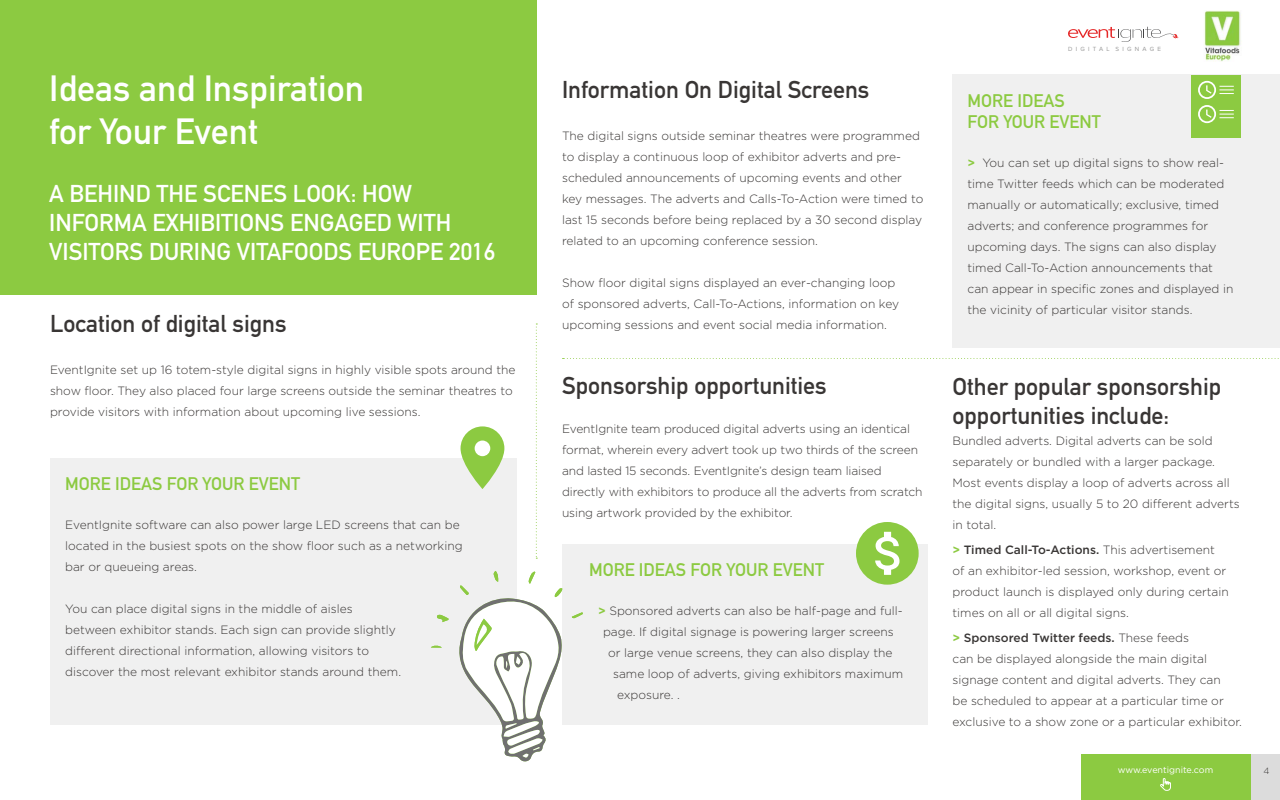
<style>
.page{position:relative;width:1280px;height:800px;background:#fff}
.page>*{position:absolute;margin:0;border:0;box-sizing:border-box;transform-origin:0 0}
.t1{font:36px/43.2px "DIN Mittelschrift Std";color:#fff}
.t2{font:24px/28.8px "DIN Mittelschrift Std";color:#393635}
.t3{font:24px/29px "DIN Mittelschrift Std";color:#fff}
.t4{font:18px/21.6px "DIN Mittelschrift Std";color:#8cca41}
.t5{font:300 12px/21px "Gotham";color:#393635}
.t6{font:9px "Gotham";color:#fff}
.t7{font:300 9px "Gotham";color:#393635}
.t8{font:6.2px "Proxima Nova";letter-spacing:.52em;color:#999}
.s1{font-weight:700;color:#8cca41}
.s2{font-weight:500}
</style>
<div class="page">
<div style="left:0;top:0;width:537px;height:295px;background:#8cca41"></div>
<div style="left:952px;top:75px;width:328px;height:273px;background:#f0f0f0"></div>
<div style="left:562px;top:544px;width:365px;height:181px;background:#f0f0f0"></div>
<div style="left:50px;top:458px;width:466px;height:268px;background:#f0f0f0"></div>
<svg style="left:461px;top:426px;width:43px;height:63px"></svg>
<div style="left:1191px;top:75px;width:50px;height:63px;background:#8cca41"></div>
<svg style="left:1198px;top:81px;width:36px;height:18px"></svg>
<svg style="left:1198px;top:105px;width:36px;height:18px"></svg>
<div style="left:856px;top:522px;width:63px;height:63px;background:#8cca41;border-radius:50%"></div>
<svg style="left:875px;top:532px;width:25px;height:43px"></svg>
<svg style="left:431px;top:571px;width:152px;height:191px"></svg>
<svg style="left:536px;top:324px;width:1px;height:235px"></svg>
<svg style="left:563px;top:358px;width:716px;height:1px"></svg>
<div style="left:1081px;top:754px;width:170px;height:46px;background:#8cca41"></div>
<div style="left:1251px;top:754px;width:29px;height:46px;background:#dcdcdc"></div>
<svg style="left:1068px;top:27px;width:111px;height:15px"></svg>
<svg style="left:1160px;top:778px;width:11px;height:13px"></svg>
<img style="left:1204px;top:10px;width:37px;height:52px">
<h1 class="t1" style="left:49px;top:67px;width:317px">Ideas and Inspiration for Your Event</h1>
<h2 class="t3" style="left:49px;top:179px;width:448px">A BEHIND THE SCENES LOOK: HOW<br>INFORMA EXHIBITIONS ENGAGED WITH<br>VISITORS DURING VITAFOODS EUROPE 2016</h2>
<h2 class="t2" style="left:50px;top:309px;width:238px">Location of digital signs</h2>
<p class="t5" style="left:50px;top:359px;width:467px">EventIgnite set up 16 totem-style digital signs in highly visible spots around the show floor. They also placed four large screens outside the seminar theatres to provide visitors with information about upcoming live sessions.</p>
<h3 class="t4" style="left:65px;top:473px;width:237px">MORE IDEAS FOR YOUR EVENT</h3>
<p class="t5" style="left:65px;top:514px;width:399px">EventIgnite software can also power large LED screens that can be located in the busiest spots on the show floor such as a networking bar or queueing areas.</p>
<p class="t5" style="left:65px;top:598px;width:337px">You can place digital signs in the middle of aisles between exhibitor stands. Each sign can provide slightly different directional information, allowing visitors to discover the most relevant exhibitor stands around them.</p>
<h2 class="t2" style="left:562px;top:75px;width:309px">Information On Digital Screens</h2>
<p class="t5" style="left:562px;top:125px;width:363px">The digital signs outside seminar theatres were programmed to display a continuous loop of exhibitor adverts and pre&shy;scheduled announcements of upcoming events and other key messages. The adverts and Calls-To-Action were timed to last 15 seconds before being replaced by a 30 second display related to an upcoming conference session.</p>
<p class="t5" style="left:562px;top:272px;width:339px">Show floor digital signs displayed an ever-changing loop of sponsored adverts, Call-To-Actions, information on key upcoming sessions and event social media information.</p>
<h2 class="t2" style="left:562px;top:371px;width:266px">Sponsorship opportunities</h2>
<p class="t5" style="left:562px;top:418px;width:362px">EventIgnite team produced digital adverts using an identical format, wherein every advert took up two thirds of the screen and lasted 15 seconds. EventIgnite’s design team liaised directly with exhibitors to produce all the adverts from scratch using artwork provided by the exhibitor.</p>
<h3 class="t4" style="left:589px;top:559px;width:237px">MORE IDEAS FOR YOUR EVENT</h3>
<p class="t5" style="left:598px;top:600px;width:306px"><span class="s1">&gt;</span> Sponsored adverts can also be half-page and full-</p>
<p class="t5" style="left:603px;top:621px;width:292px">page. If digital signage is powering larger screens</p>
<p class="t5" style="left:608px;top:642px;width:286px">or large venue screens, they can also display the</p>
<p class="t5" style="left:613px;top:663px;width:292px">same loop of adverts, giving exhibitors maximum</p>
<p class="t5" style="left:617px;top:684px;width:64px">exposure. .</p>
<p class="t8" style="left:1068px;top:45px;width:94px">DIGITAL SIGNAGE</p>
<h3 class="t4" style="left:968px;top:90px;width:135px">MORE IDEAS<br>FOR YOUR EVENT</h3>
<p class="t5" style="left:968px;top:152px;width:268px"><span class="s1">&gt;</span> You can set up digital signs to show real&shy;time Twitter feeds which can be moderated manually or automatically; exclusive, timed adverts; and conference programmes for upcoming days. The signs can also display timed Call-To-Action announcements that can appear in specific zones and displayed in the vicinity of particular visitor stands.</p>
<h2 class="t2" style="left:952px;top:372px;width:270px">Other popular sponsorship opportunities include:</h2>
<p class="t5" style="left:952px;top:430px;width:289px">Bundled adverts. Digital adverts can be sold separately or bundled with a larger package.<br>Most events display a loop of adverts across all the digital signs, usually 5 to 20 different adverts in total.</p>
<p class="t5" style="left:952px;top:539px;width:278px"><span class="s1">&gt;</span> <span class="s2">Timed Call-To-Actions.</span> This advertisement of an exhibitor-led session, workshop, event or product launch is displayed only during certain times on all or all digital signs.</p>
<p class="t5" style="left:952px;top:627px;width:291px"><span class="s1">&gt;</span> <span class="s2">Sponsored Twitter feeds.</span> These feeds<br>can be displayed alongside the main digital signage content and digital adverts. They can<br>be scheduled to appear at a particular time or exclusive to a show zone or a particular exhibitor.</p>
<p class="t6" style="left:1118px;top:764px;width:97px">www.eventignite.com</p>
<p class="t7" style="left:1264px;top:765px;width:7px">4</p>
</div>
